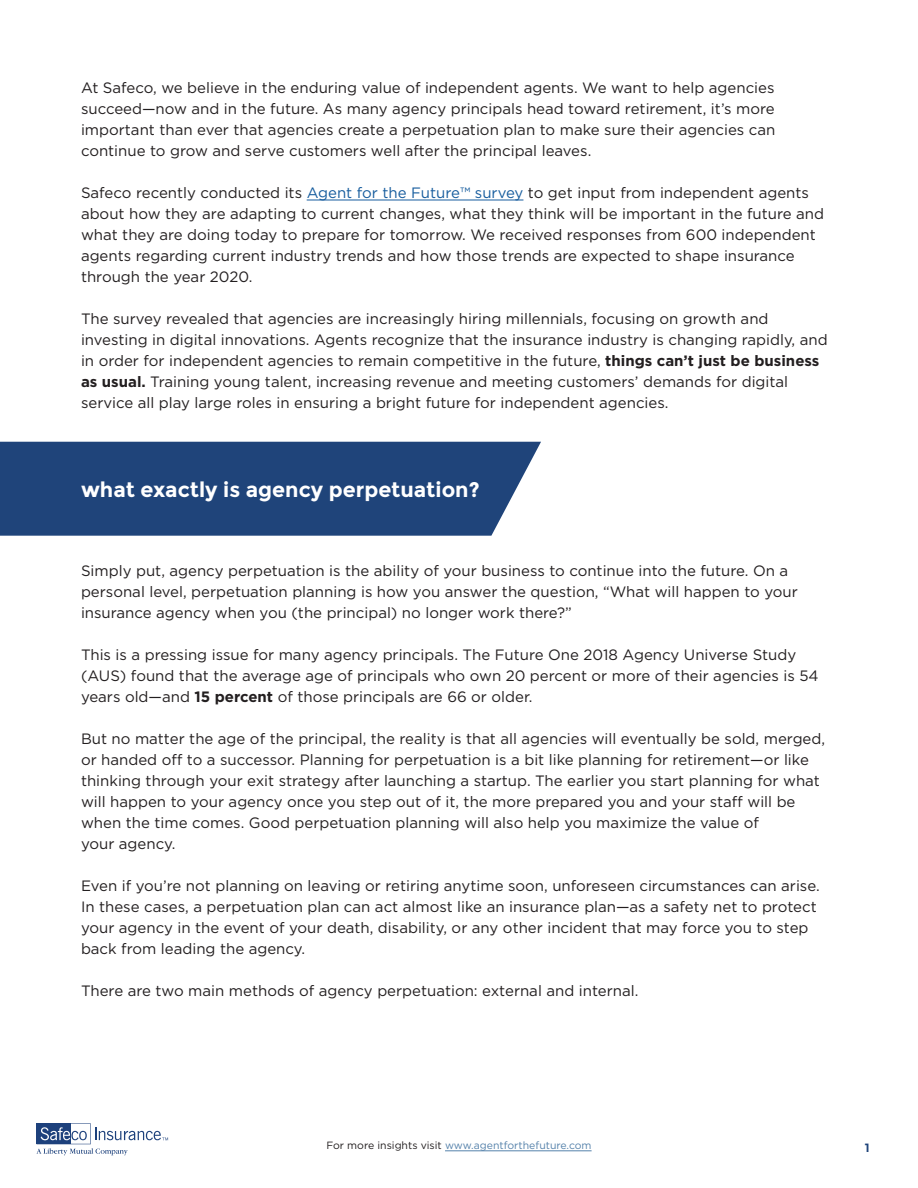
<style>
.page{position:relative;width:918px;height:1188px;background:#fff}
.page>*{position:absolute;margin:0;border:0;box-sizing:border-box;transform-origin:0 0}
.t1{font:700 21px "Montserrat";color:#fff}
.t2{font:15px/21px "Gotham";color:#231f20}
.t3{font:700 12px "Montserrat";color:#1f447a}
.t4{font:10.5px "Gotham";color:#5582ab}
.s1{color:#175d9e}
.s2{font-weight:700}
.s3{color:#231f20}
</style>
<div class="page">
<svg style="left:36px;top:1123px;width:132px;height:32px"></svg>
<hr style="left:445px;top:1151px;width:147px;height:1px;background:#5582ab">
<hr style="left:307px;top:200px;width:216px;height:1px;background:#175d9e">
<div style="left:0;top:442px;width:541px;height:94px;background:#1f447a"></div>
<p class="t2" style="left:81px;top:77px;width:696px;text-align:justify">At Safeco, we believe in the enduring value of independent agents. We want to help agencies succeed—now and in the future. As many agency principals head toward retirement, it’s more important than ever that agencies create a perpetuation plan to make sure their agencies can continue to grow and serve customers well after the principal leaves.</p>
<p class="t2" style="left:81px;top:182px;width:745px">Safeco recently conducted its <span class="s1">Agent for the Future™ survey</span> to get input from independent agents about how they are adapting to current changes, what they think will be important in the future and what they are doing today to prepare for tomorrow. We received responses from 600 independent agents regarding current industry trends and how those trends are expected to shape insurance through the year 2020.</p>
<p class="t2" style="left:81px;top:308px;width:748px">The survey revealed that agencies are increasingly hiring millennials, focusing on growth and investing in digital innovations. Agents recognize that the insurance industry is changing rapidly, and in order for independent agencies to remain competitive in the future, <span class="s2">things can’t just be business as usual.</span> Training young talent, increasing revenue and meeting customers’ demands for digital service all play large roles in ensuring a bright future for independent agencies.</p>
<p class="t1" style="left:81px;top:477px;width:400px">what exactly is agency perpetuation?</p>
<p class="t2" style="left:81px;top:560px;width:718px">Simply put, agency perpetuation is the ability of your business to continue into the future. On a personal level, perpetuation planning is how you answer the question, “What will happen to your insurance agency when you (the principal) no longer work there?”</p>
<p class="t2" style="left:81px;top:644px;width:739px">This is a pressing issue for many agency principals. The Future One 2018 Agency Universe Study (AUS) found that the average age of principals who own 20 percent or more of their agencies is 54 years old—and <span class="s2">15 percent</span> of those principals are 66 or older.</p>
<p class="t2" style="left:81px;top:728px;width:746px">But no matter the age of the principal, the reality is that all agencies will eventually be sold, merged, or handed off to a successor. Planning for perpetuation is a bit like planning for retirement—or like thinking through your exit strategy after launching a startup. The earlier you start planning for what will happen to your agency once you step out of it, the more prepared you and your staff will be when the time comes. Good perpetuation planning will also help you maximize the value of<br>your agency.</p>
<p class="t2" style="left:81px;top:875px;width:740px">Even if you’re not planning on leaving or retiring anytime soon, unforeseen circumstances can arise.<br>In these cases, a perpetuation plan can act almost like an insurance plan—as a safety net to protect your agency in the event of your death, disability, or any other incident that may force you to step back from leading the agency.</p>
<p class="t2" style="left:81px;top:980px;width:559px">There are two main methods of agency perpetuation: external and internal.</p>
<p class="t4" style="left:326px;top:1139px;width:267px"><span class="s3">For more insights visit</span> www.agentforthefuture.com</p>
<p class="t3" style="left:865px;top:1140px;width:6px">1</p>
</div>
